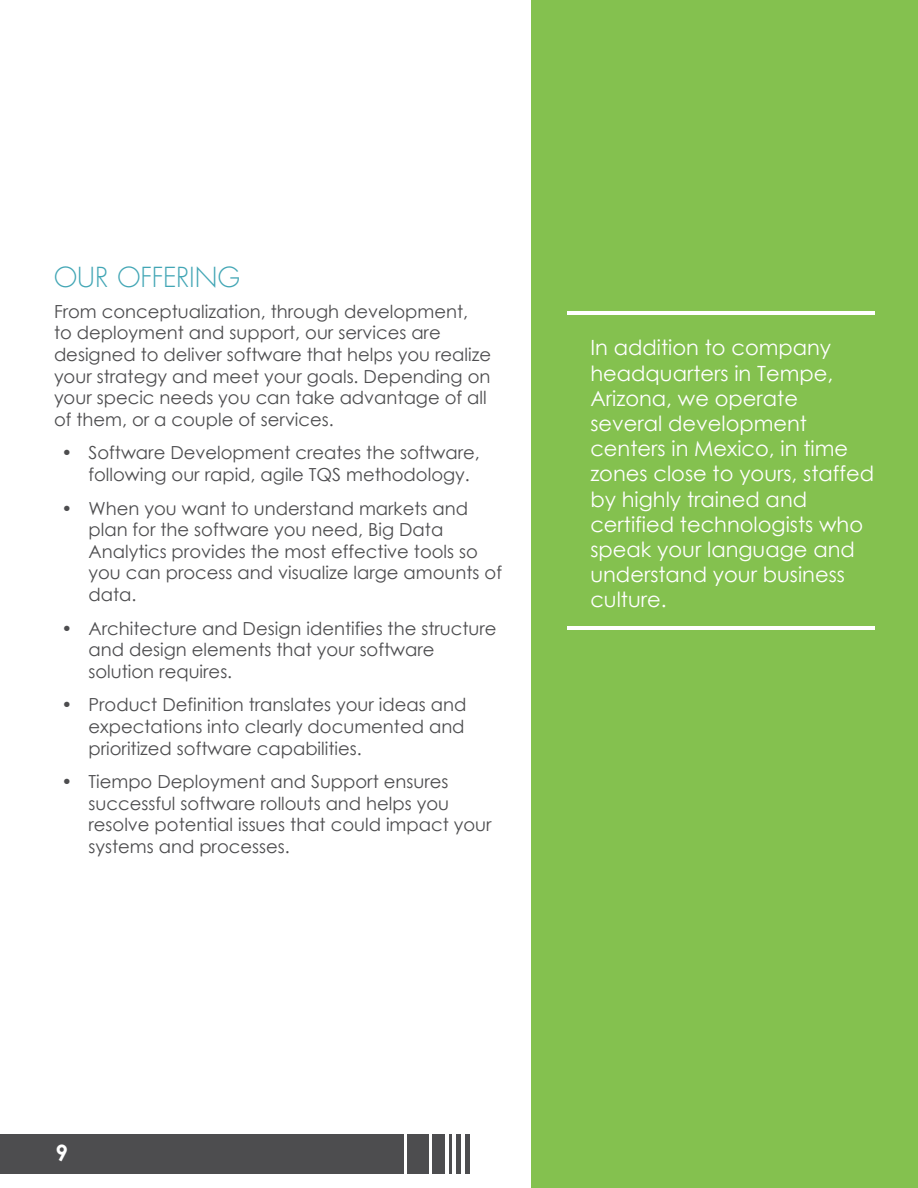
<style>
.page{position:relative;width:918px;height:1188px;background:#fff}
.page>*{position:absolute;margin:0;border:0;box-sizing:border-box;transform-origin:0 0}
.t1{font:300 27px "Futura LT";letter-spacing:.005em;color:#42a6b5}
.t2{font:700 22.5px "Century Gothic";color:#fff}
.t3{font:21px/25.2px "Century Gothic";color:#fff}
.t4{font:18px/21.6px "Century Gothic";color:#4d4d4f}
</style>
<div class="page">
<div style="left:531px;top:0;width:387px;height:1188px;background:#84c14f"></div>
<hr style="left:567px;top:311px;width:308px;height:4px;background:#fff">
<hr style="left:567px;top:626px;width:308px;height:4px;background:#fff">
<div style="left:0;top:1134px;width:403px;height:40px;background:#4d4d4f"></div>
<div style="left:407px;top:1134px;width:22px;height:40px;background:#4d4d4f"></div>
<div style="left:432px;top:1134px;width:13px;height:40px;background:#4d4d4f"></div>
<hr style="left:449px;top:1134px;width:3px;height:40px;background:#4d4d4f">
<div style="left:456px;top:1134px;width:5px;height:40px;background:#4d4d4f"></div>
<div style="left:465px;top:1134px;width:5px;height:40px;background:#4d4d4f"></div>
<h1 class="t1" style="left:54px;top:261px;width:188px">OUR OFFERING</h1>
<p class="t4" style="left:54px;top:300px;width:439px">From conceptualization, through development,<br>to deployment and support, our services are designed to deliver software that helps you realize your strategy and meet your goals. Depending on your specic needs you can take advantage of all of them, or a couple of services.</p>
<p class="t4" style="left:89px;top:442px;width:393px;text-indent:-27px">• Software Development creates the software, following our rapid, agile TQS methodology.</p>
<p class="t4" style="left:89px;top:497px;width:415px;text-indent:-27px">• When you want to understand markets and plan for the software you need, Big Data Analytics provides the most effective tools so you can process and visualize large amounts of data.</p>
<p class="t4" style="left:89px;top:617px;width:410px;text-indent:-27px">• Architecture and Design identifies the structure and design elements that your software solution requires.</p>
<p class="t4" style="left:89px;top:694px;width:379px;text-align:justify;text-indent:-27px">• Product Definition translates your ideas and expectations into clearly documented and prioritized software capabilities.</p>
<p class="t4" style="left:89px;top:771px;width:405px;text-indent:-27px">• Tiempo Deployment and Support ensures successful software rollouts and helps you resolve potential issues that could impact your systems and processes.</p>
<p class="t3" style="left:590px;top:335px;width:285px">In addition to company headquarters in Tempe,<br>Arizona, we operate several development centers in Mexico, in time zones close to yours, staffed by highly trained and certified technologists who speak your language and understand your business culture.</p>
<p class="t2" style="left:56px;top:1136px;width:14px">9</p>
</div>
